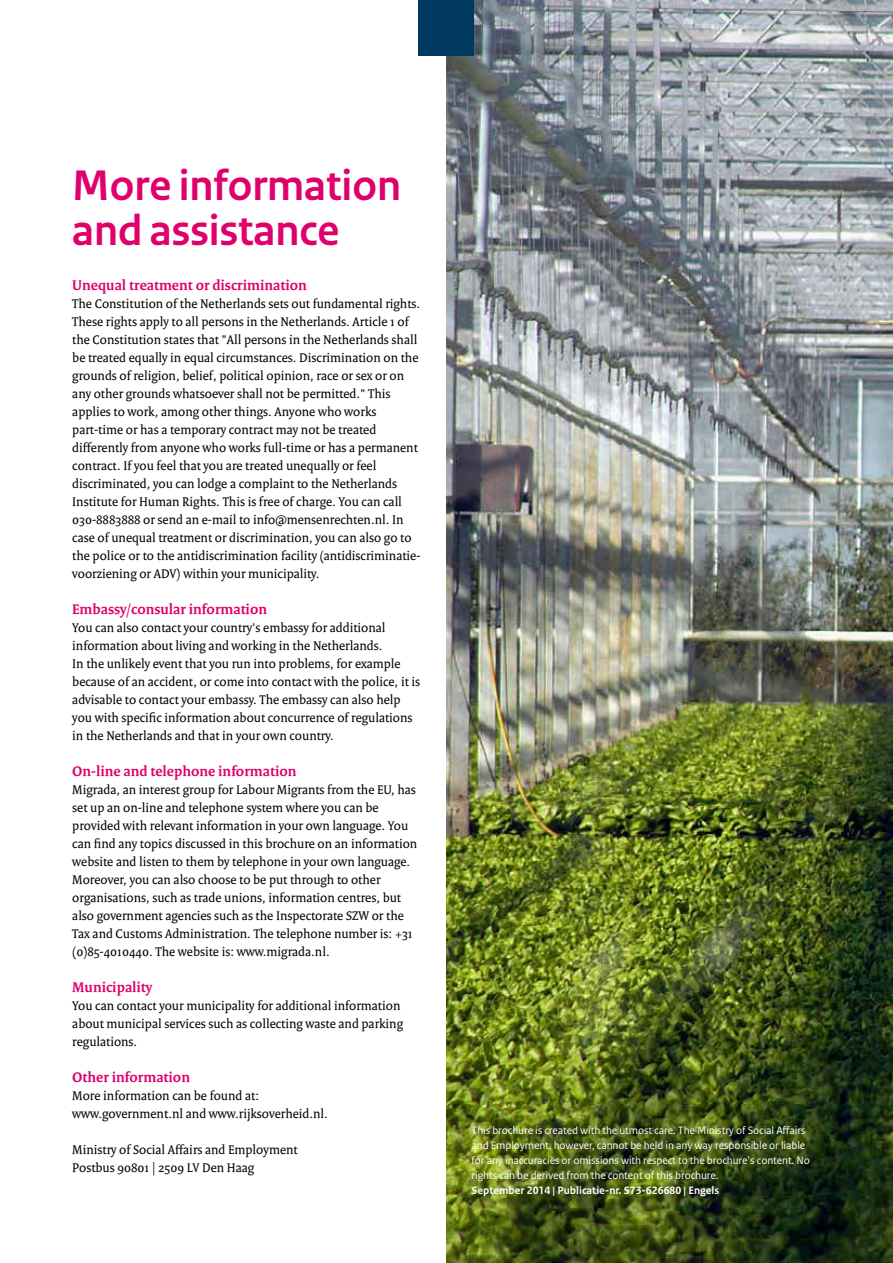
<style>
.page{position:relative;width:893px;height:1263px;background:#fff}
.page>*{position:absolute;margin:0;border:0;box-sizing:border-box;transform-origin:0 0}
.t1{font:700 45px/45px "Rijksoverheid Sans Heading";color:#e0006c}
.t2{font:700 15px "Rijksoverheid Serif";color:#e0006c}
.t3{font:13.5px/18px "Rijksoverheid Serif";color:#000}
.t4{font:11.25px/15px "Rijksoverheid Sans Text";letter-spacing:-.01em;color:#fff}
.t5{font:700 11.25px "Rijksoverheid Sans Text";color:#fff}
</style>
<div class="page">
<img style="left:446px;top:0;width:447px;height:1263px">
<div style="left:419px;top:0;width:55px;height:55px;background:#00395f"></div>
<h1 class="t1" style="left:72px;top:164px;width:330px">More information and assistance</h1>
<p class="t2" style="left:72px;top:276px;width:236px">Unequal treatment or discrimination</p>
<p class="t3" style="left:72px;top:294px;width:350px">The Constitution of the Netherlands sets out fundamental rights.<br>These rights apply to all persons in the Netherlands. Article 1 of the Constitution states that "All persons in the Netherlands shall be treated equally in equal circumstances. Discrimination on the grounds of religion, belief, political opinion, race or sex or on any other grounds whatsoever shall not be permitted." This applies to work, among other things. Anyone who works part-time or has a temporary contract may not be treated differently from anyone who works full-time or has a permanent contract. If you feel that you are treated unequally or feel discriminated, you can lodge a complaint to the Netherlands Institute for Human Rights. This is free of charge. You can call 030-8883888 or send an e-mail to info@mensenrechten.nl. In case of unequal treatment or discrimination, you can also go to the police or to the antidiscrimination facility (antidiscriminatie&shy;voorziening or ADV) within your municipality.</p>
<p class="t2" style="left:72px;top:600px;width:196px">Embassy/consular information</p>
<p class="t3" style="left:72px;top:618px;width:349px">You can also contact your country's embassy for additional information about living and working in the Netherlands.<br>In the unlikely event that you run into problems, for example because of an accident, or come into contact with the police, it is advisable to contact your embassy. The embassy can also help you with specific information about concurrence of regulations in the Netherlands and that in your own country.</p>
<p class="t2" style="left:72px;top:762px;width:226px">On-line and telephone information</p>
<p class="t3" style="left:72px;top:780px;width:347px">Migrada, an interest group for Labour Migrants from the EU, has set up an on-line and telephone system where you can be provided with relevant information in your own language. You can find any topics discussed in this brochure on an information website and listen to them by telephone in your own language.<br>Moreover, you can also choose to be put through to other organisations, such as trade unions, information centres, but also government agencies such as the Inspectorate SZW or the Tax and Customs Administration. The telephone number is: +31 (0)85-4010440. The website is: www.migrada.nl.</p>
<p class="t2" style="left:72px;top:978px;width:81px">Municipality</p>
<p class="t3" style="left:72px;top:996px;width:332px">You can contact your municipality for additional information about municipal services such as collecting waste and parking regulations.</p>
<p class="t2" style="left:72px;top:1068px;width:119px">Other information</p>
<p class="t3" style="left:72px;top:1086px;width:257px">More information can be found at: www.government.nl and www.rijksoverheid.nl.</p>
<p class="t3" style="left:72px;top:1140px;width:227px">Ministry of Social Affairs and Employment<br>Postbus 90801 | 2509 LV Den Haag</p>
<p class="t4" style="left:472px;top:1123px;width:340px">This brochure is created with the utmost care. The Ministry of Social Affairs and Employment, however, cannot be held in any way responsible or liable for any inaccuracies or omissions with respect to the brochure’s content. No rights can be derived from the content of this brochure.</p>
<p class="t5" style="left:472px;top:1184px;width:249px">September 2014 | Publicatie-nr. S73-626680 | Engels</p>
</div>
